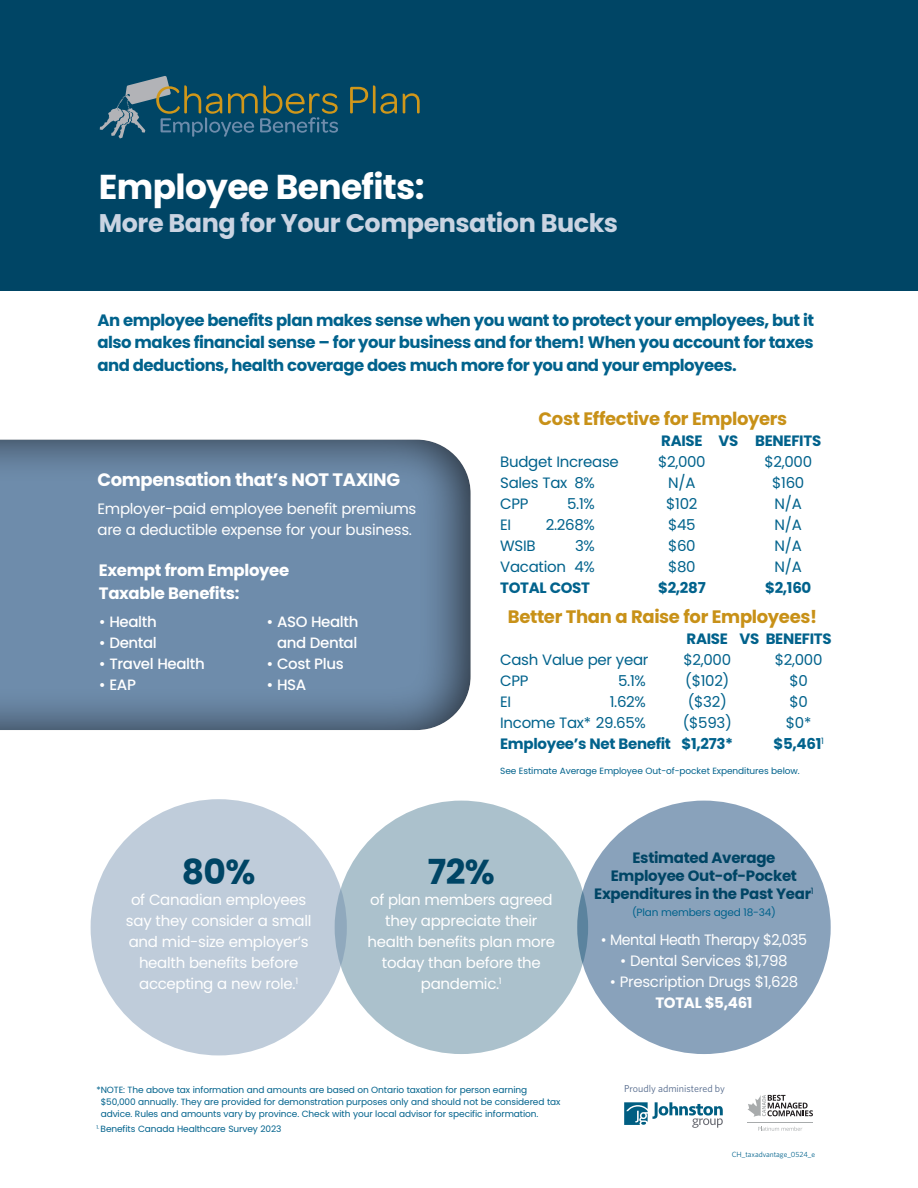
<style>
.page{position:relative;width:918px;height:1188px;background:#fff}
.page>*{position:absolute;margin:0;border:0;box-sizing:border-box;transform-origin:0 0}
.t1{font:700 34.5px "Poppins";letter-spacing:-.02em;color:#fff}
.t2{font:700 34.5px "Poppins";color:#004565}
.t3{font:700 25.5px "Poppins";letter-spacing:-.02em;color:#cad4e2}
.Large_headline{font:700 18px "Poppins";letter-spacing:-.02em;color:#c89118}
.Large_headline-2{font:700 18px "Poppins";letter-spacing:-.02em;color:#fff}
.Large_headline-3{font:700 16.5px/22.5px "Poppins";letter-spacing:-.03em;color:#01628c;text-align:justify}
.Large_headline-4{font:700 16.5px/22.5px "Poppins";letter-spacing:-.02em;color:#fff}
.Body_copy{font:15px/21px "Poppins";letter-spacing:-.02em;color:#fff;text-align:center}
.Body_copy-2{font:15px "Poppins";letter-spacing:-.02em;color:#01628c}
.Body_copy-3{font:700 15px "Poppins";letter-spacing:-.02em;color:#01628c}
.Body_copy-4{font:500 15px/21px "Poppins";letter-spacing:-.025em;color:#fff;text-align:right}
.Body_copy-5{font:700 15px/18px "Poppins";letter-spacing:-.02em;color:#004565;text-align:center}
.Body_copy-6{font:15px "Poppins";letter-spacing:-.02em;color:#fff;scale:.95 1}
.Body_copy-7{font:700 15px "Poppins";letter-spacing:-.02em;color:#fff}
.Body_copy-8{font:10.5px "Poppins";letter-spacing:-.02em;color:#01628c}
.Body{font:10.05px "Whitney";color:#51678a}
.Large_headline-5{font:9px/12px "Poppins";letter-spacing:-.01em;color:#01628c}
.t4{font:7.5px "Whitney";color:#01628c}
</style>
<div class="page">
<div style="left:577px;top:801px;width:254px;height:253px;background:#89a2bb;border-radius:50%"></div>
<div style="left:335px;top:801px;width:253px;height:253px;background:#abc1cc;border-radius:50%"></div>
<div style="left:0;top:0;width:918px;height:291px;background:#004565"></div>
<div style="left:0;top:438px;width:472px;height:292px;background:#231f20;opacity:.75"></div>
<svg style="left:350px;top:85px;width:47px;height:29px"></svg>
<svg style="left:403px;top:93px;width:17px;height:20px"></svg>
<svg style="left:100px;top:76px;width:238px;height:63px"></svg>
<svg style="left:748px;top:1095px;width:65px;height:22px"></svg>
<svg style="left:758px;top:1127px;width:44px;height:4px"></svg>
<hr style="left:748px;top:1122px;width:65px;height:1px;background:#a8abac">
<svg style="left:624px;top:1102px;width:99px;height:26px"></svg>
<div style="left:91px;top:799px;width:256px;height:256px;background:#bfccda;border-radius:50%"></div>
<p class="t1" style="left:99px;top:167px;width:327px">Employee Benefits:</p>
<p class="t3" style="left:99px;top:209px;width:521px">More Bang for Your Compensation Bucks</p>
<p class="Large_headline-3" style="left:98px;top:309px;width:718px">An employee benefits plan makes sense when you want to protect your employees, but it also makes financial sense – for your business and for them! When you account for taxes and deductions, health coverage does much more for you and your employees.</p>
<p class="Large_headline-2" style="left:98px;top:469px;width:304px">Compensation that’s NOT TAXING</p>
<p class="Body_copy" style="left:98px;top:498px;width:320px;text-align:left">Employer-paid employee benefit premiums are a deductible expense for your business.</p>
<p class="Large_headline-4" style="left:99px;top:559px;width:192px">Exempt from Employee<br>Taxable Benefits:</p>
<p class="Body_copy-4" style="left:99px;top:611px;width:59px">• Health</p>
<p class="Body_copy-4" style="left:99px;top:632px;width:59px">• Dental</p>
<p class="Body_copy-4" style="left:99px;top:653px;width:107px">• Travel Health</p>
<p class="Body_copy-4" style="left:99px;top:674px;width:38px">• EAP</p>
<p class="Body_copy-4" style="left:267px;top:611px;width:93px">• ASO Health and Dental</p>
<p class="Body_copy-4" style="left:267px;top:653px;width:79px">• Cost Plus</p>
<p class="Body_copy-4" style="left:267px;top:674px;width:41px">• HSA</p>
<p class="Large_headline" style="left:539px;top:408px;width:250px">Cost Effective for Employers</p>
<p class="Body_copy-3" style="left:661px;top:432px;width:162px">RAISE VS BENEFITS</p>
<p class="Body_copy-2" style="left:500px;top:453px;width:120px">Budget Increase</p>
<p class="Body_copy-2" style="left:658px;top:453px;width:49px">$2,000</p>
<p class="Body_copy-2" style="left:764px;top:453px;width:49px">$2,000</p>
<p class="Body_copy-2" style="left:500px;top:474px;width:96px">Sales Tax 8%</p>
<p class="Body_copy-2" style="left:668px;top:474px;width:29px">N/A</p>
<p class="Body_copy-2" style="left:772px;top:474px;width:34px">$160</p>
<p class="Body_copy-2" style="left:500px;top:495px;width:30px">CPP</p>
<p class="Body_copy-2" style="left:567px;top:495px;width:29px">5.1%</p>
<p class="Body_copy-2" style="left:666px;top:495px;width:33px">$102</p>
<p class="Body_copy-2" style="left:775px;top:495px;width:29px">N/A</p>
<p class="Body_copy-2" style="left:500px;top:516px;width:13px">EI</p>
<p class="Body_copy-2" style="left:546px;top:516px;width:51px">2.268%</p>
<p class="Body_copy-2" style="left:668px;top:516px;width:29px">$45</p>
<p class="Body_copy-2" style="left:775px;top:516px;width:29px">N/A</p>
<p class="Body_copy-2" style="left:500px;top:537px;width:37px">WSIB</p>
<p class="Body_copy-2" style="left:575px;top:537px;width:21px">3%</p>
<p class="Body_copy-2" style="left:668px;top:537px;width:29px">$60</p>
<p class="Body_copy-2" style="left:775px;top:537px;width:29px">N/A</p>
<p class="Body_copy-2" style="left:500px;top:558px;width:96px">Vacation 4%</p>
<p class="Body_copy-2" style="left:668px;top:558px;width:29px">$80</p>
<p class="Body_copy-2" style="left:775px;top:558px;width:29px">N/A</p>
<p class="Body_copy-3" style="left:500px;top:579px;width:91px">TOTAL COST</p>
<p class="Body_copy-3" style="left:658px;top:579px;width:49px">$2,287</p>
<p class="Body_copy-3" style="left:765px;top:579px;width:48px">$2,160</p>
<p class="Large_headline" style="left:508px;top:606px;width:311px">Better Than a Raise for Employees!</p>
<p class="Body_copy-3" style="left:687px;top:630px;width:147px">RAISE VS BENEFITS</p>
<p class="Body_copy-2" style="left:500px;top:651px;width:150px">Cash Value per year</p>
<p class="Body_copy-2" style="left:683px;top:651px;width:49px">$2,000</p>
<p class="Body_copy-2" style="left:775px;top:651px;width:49px">$2,000</p>
<p class="Body_copy-2" style="left:500px;top:672px;width:30px">CPP</p>
<p class="Body_copy-2" style="left:618px;top:672px;width:29px">5.1%</p>
<p class="Body_copy-2" style="left:685px;top:672px;width:46px">($102)</p>
<p class="Body_copy-2" style="left:789px;top:672px;width:20px">$0</p>
<p class="Body_copy-2" style="left:500px;top:693px;width:13px">EI</p>
<p class="Body_copy-2" style="left:610px;top:693px;width:38px">1.62%</p>
<p class="Body_copy-2" style="left:688px;top:693px;width:41px">($32)</p>
<p class="Body_copy-2" style="left:789px;top:693px;width:20px">$0</p>
<p class="Body_copy-2" style="left:500px;top:714px;width:147px">Income Tax* 29.65%</p>
<p class="Body_copy-2" style="left:683px;top:714px;width:51px">($593)</p>
<p class="Body_copy-2" style="left:786px;top:714px;width:27px">$0*</p>
<p class="Body_copy-3" style="left:500px;top:735px;width:235px">Employee’s Net Benefit $1,273*</p>
<p class="Body_copy-3" style="left:774px;top:735px;width:52px">$5,461<sup>1</sup></p>
<p class="Large_headline-5" style="left:500px;top:765px;width:301px">See Estimate Average Employee Out-of-pocket Expenditures below.</p>
<p class="t2" style="left:182px;top:852px;width:75px">80%</p>
<p class="Body_copy" style="left:126px;top:889px;width:187px">of Canadian employees say they consider a small and mid-size employer’s health benefits before accepting a new role.<sup>1</sup></p>
<p class="t2" style="left:428px;top:852px;width:68px">72%</p>
<p class="Body_copy" style="left:368px;top:889px;width:189px">of plan members agreed they appreciate their health benefits plan more today than before the pandemic.<sup>1</sup></p>
<p class="Large_headline-5" style="left:101px;top:1084px;width:461px;text-indent:-4px">*NOTE: The above tax information and amounts are based on Ontario taxation for person earning $50,000 annually. They are provided for demonstration purposes only and should not be considered tax advice. Rules and amounts vary by province. Check with your local advisor for specific information.</p>
<p class="Large_headline-5" style="left:96px;top:1123px;width:187px"><sup>1.</sup> Benefits Canada Healthcare Survey 2023</p>
<p class="Body_copy-5" style="left:594px;top:849px;width:221px">Estimated Average<br>Employee Out-of-Pocket<br>Expenditures in the Past Year<sup>1</sup></p>
<p class="Body_copy-8" style="left:632px;top:906px;width:145px">(Plan members aged 18-34)</p>
<p class="Body_copy-6" style="left:601px;top:931px;width:219px">• Mental Heath Therapy $2,035</p>
<p class="Body_copy" style="left:620px;top:950px;width:169px">• Dental Services $1,798</p>
<p class="Body_copy" style="left:610px;top:971px;width:190px">• Prescription Drugs $1,628</p>
<p class="Body_copy-7" style="left:655px;top:994px;width:99px">TOTAL $5,461</p>
<p class="Body" style="left:624px;top:1081px;width:102px">Proudly administered by</p>
<p class="t4" style="left:732px;top:1149px;width:85px">CH_taxadvantage_0524_e</p>
</div>
